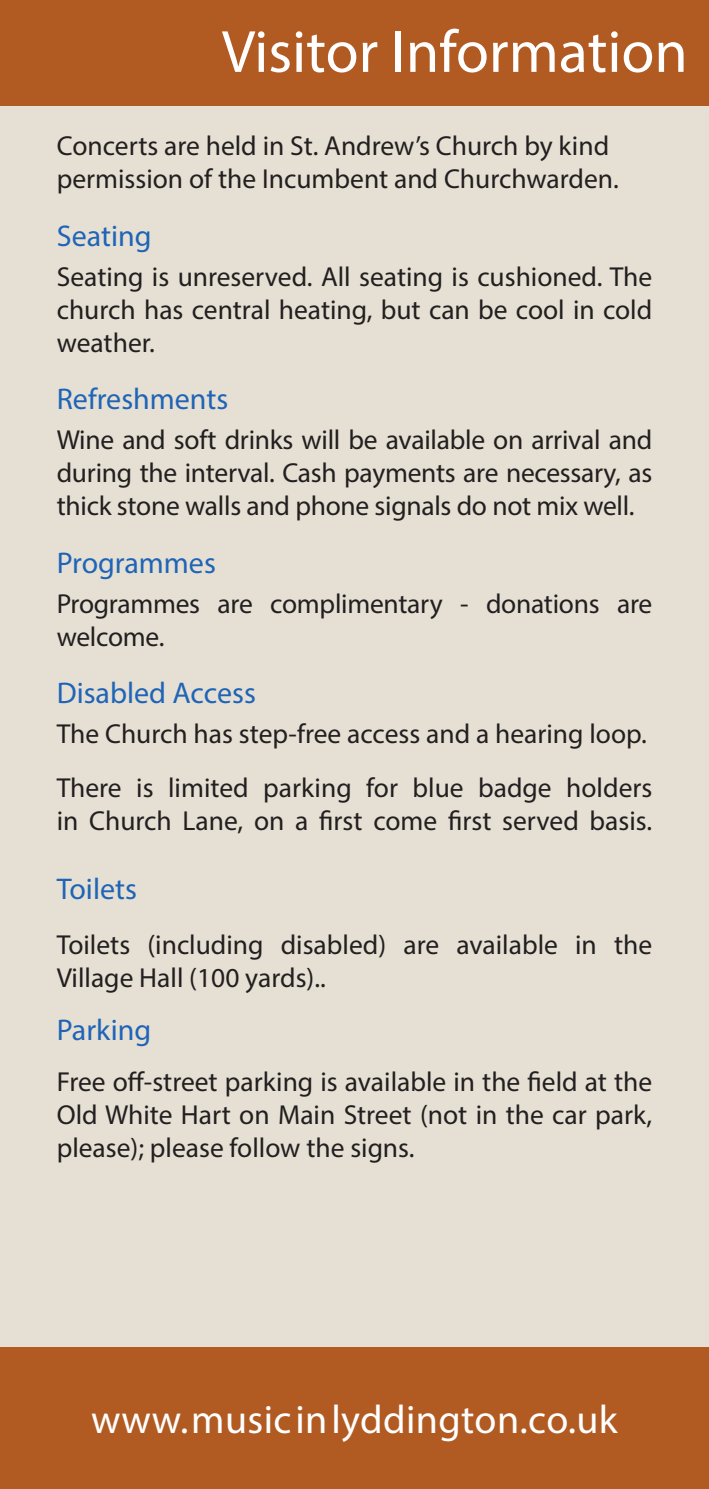
<style>
.page{position:relative;width:709px;height:1489px;background:#fff}
.page>*{position:absolute;margin:0;border:0;box-sizing:border-box;transform-origin:0 0}
.t1{font:60px "Myriad Pro";color:#fff}
.t2{font:40px "Myriad Pro";letter-spacing:.01em;color:#fff}
.t3{font:30px "Myriad Pro";color:#1f64b7}
.t4{font:27.5px/33px "Myriad Pro";color:#231f20}
</style>
<div class="page">
<div style="left:0;top:0;width:709px;height:1488px;background:#b15b23"></div>
<div style="left:0;top:106px;width:709px;height:1240px;background:#e5e0d3"></div>
<p class="t1" style="left:222px;top:15px;width:467px">Visitor Information</p>
<p class="t4" style="left:57px;top:129px;width:563px">Concerts are held in St. Andrew’s Church by kind permission of the Incumbent and Churchwarden.</p>
<p class="t3" style="left:57px;top:217px;width:96px">Seating</p>
<p class="t4" style="left:57px;top:259px;width:597px;text-align:justify">Seating is unreserved. All seating is cushioned. The church has central heating, but can be cool in cold weather.</p>
<p class="t3" style="left:57px;top:380px;width:173px">Refreshments</p>
<p class="t4" style="left:57px;top:423px;width:597px;text-align:justify">Wine and soft drinks will be available on arrival and during the interval. Cash payments are necessary, as thick stone walls and phone signals do not mix well.</p>
<p class="t3" style="left:57px;top:544px;width:161px">Programmes</p>
<p class="t4" style="left:57px;top:586px;width:597px">Programmes are complimentary - donations are welcome.</p>
<p class="t3" style="left:57px;top:674px;width:201px">Disabled Access</p>
<p class="t4" style="left:57px;top:717px;width:591px">The Church has step-free access and a hearing loop.</p>
<p class="t4" style="left:57px;top:771px;width:597px">There is limited parking for blue badge holders in Church Lane, on a first come first served basis.</p>
<p class="t3" style="left:57px;top:870px;width:82px">Toilets</p>
<p class="t4" style="left:57px;top:927px;width:597px">Toilets (including disabled) are available in the<br>Village Hall (100 yards)..</p>
<p class="t3" style="left:57px;top:1011px;width:96px">Parking</p>
<p class="t4" style="left:57px;top:1064px;width:597px;text-align:justify">Free off-street parking is available in the field at the Old White Hart on Main Street (not in the car park, please); please follow the signs.</p>
<p class="t2" style="left:91px;top:1394px;width:528px">www.musicinlyddington.co.uk</p>
</div>
